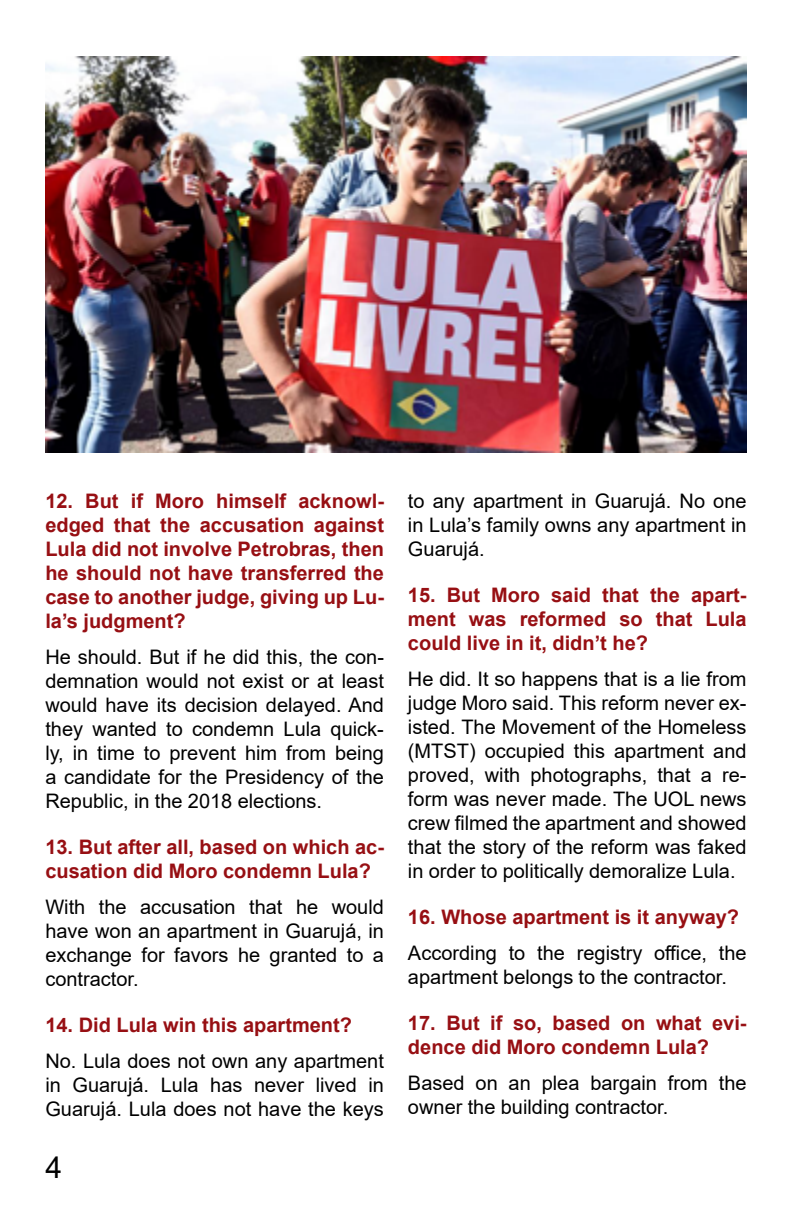
<style>
.page{position:relative;width:792px;height:1224px;background:#fff}
.page>*{position:absolute;margin:0;border:0;box-sizing:border-box;transform-origin:0 0}
.t1{font:30px "Arial";color:#000}
.t2{font:20px/24px "Arial";color:#000;text-align:justify}
.t3{font:700 20px/24px "Arial";color:#970f13;text-align:justify}
</style>
<div class="page">
<img style="left:45px;top:57px;width:702px;height:396px">
<p class="t3" style="left:45px;top:489px;width:340px">12. But if Moro himself acknowl&shy;edged that the accusation against Lula did not involve Petrobras, then he should not have transferred the case to another judge, giving up Lu&shy;la’s judgment?</p>
<p class="t2" style="left:45px;top:645px;width:340px">He should. But if he did this, the con&shy;demnation would not exist or at least would have its decision delayed. And they wanted to condemn Lula quick&shy;ly, in time to prevent him from being a candidate for the Presidency of the Republic, in the 2018 elections.</p>
<p class="t3" style="left:45px;top:835px;width:340px">13. But after all, based on which ac&shy;cusation did Moro condemn Lula?</p>
<p class="t2" style="left:45px;top:895px;width:340px">With the accusation that he would have won an apartment in Guarujá, in exchange for favors he granted to a contractor.</p>
<p class="t3" style="left:45px;top:1013px;width:308px">14. Did Lula win this apartment?</p>
<p class="t2" style="left:45px;top:1049px;width:340px">No. Lula does not own any apartment in Guarujá. Lula has never lived in Guarujá. Lula does not have the keys</p>
<h1 class="t1" style="left:45px;top:1147px;width:18px">4</h1>
<p class="t2" style="left:408px;top:489px;width:340px">to any apartment in Guarujá. No one in Lula’s family owns any apartment in Guarujá.</p>
<p class="t3" style="left:408px;top:583px;width:340px">15. But Moro said that the apart&shy;ment was reformed so that Lula could live in it, didn’t he?</p>
<p class="t2" style="left:408px;top:667px;width:340px">He did. It so happens that is a lie from judge Moro said. This reform never ex&shy;isted. The Movement of the Homeless (MTST) occupied this apartment and proved, with photographs, that a re&shy;form was never made. The UOL news crew filmed the apartment and showed that the story of the reform was faked in order to politically demoralize Lula.</p>
<p class="t3" style="left:408px;top:905px;width:333px">16. Whose apartment is it anyway?</p>
<p class="t2" style="left:408px;top:941px;width:340px">According to the registry office, the apartment belongs to the contractor.</p>
<p class="t3" style="left:408px;top:1011px;width:340px">17. But if so, based on what evi&shy;dence did Moro condemn Lula?</p>
<p class="t2" style="left:408px;top:1071px;width:340px">Based on an plea bargain from the owner the building contractor.</p>
</div>
